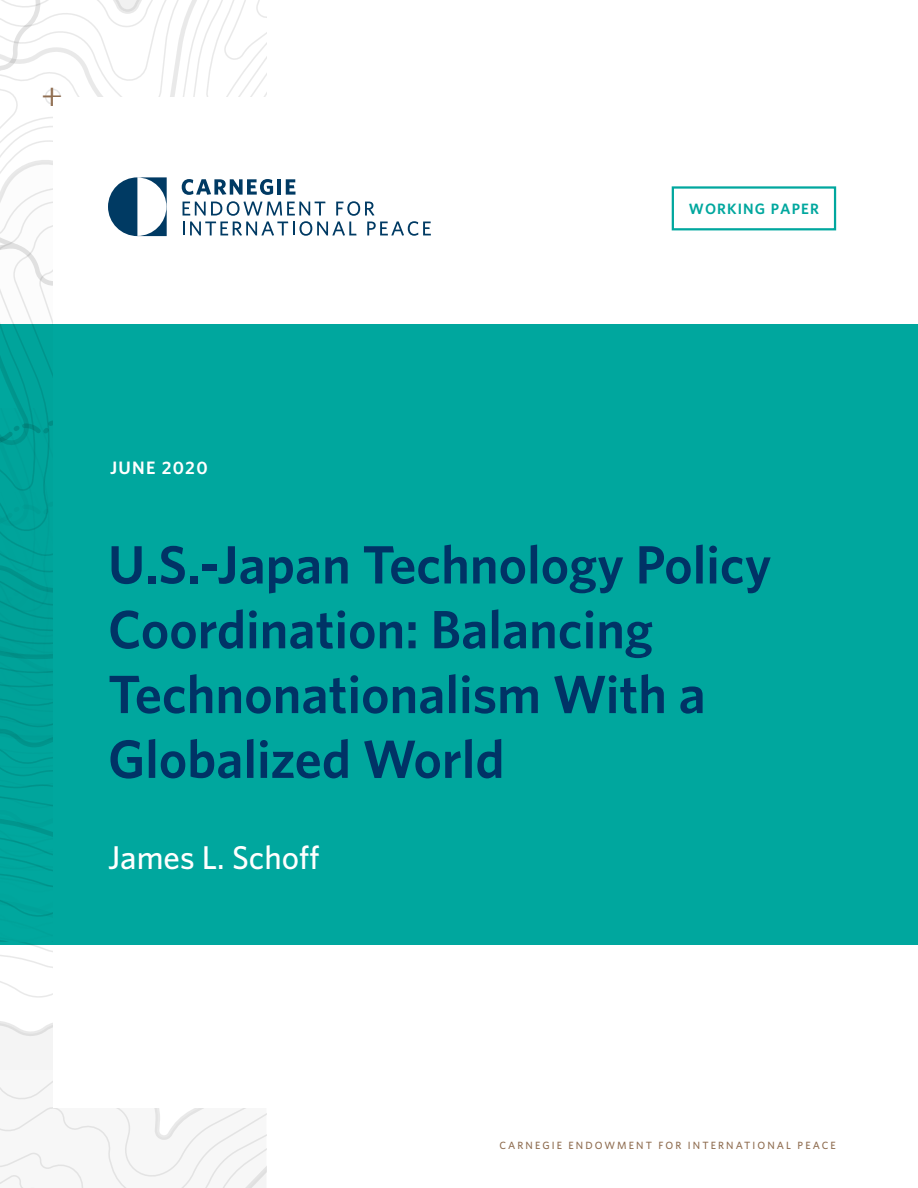
<style>
.page{position:relative;width:918px;height:1188px;background:#fff}
.page>*{position:absolute;margin:0;border:0;box-sizing:border-box;transform-origin:0 0}
.t1{font:600 54px/64.8px "Whitney";color:#036}
.t2{font:37.5px "Minion Pro";color:#8f6d50}
.t3{font:500 33px "Whitney";color:#fff}
.t4{font:600 18px "Whitney";letter-spacing:.07em;color:#fff}
.t5{font:600 15px "Whitney";letter-spacing:.075em;color:#00a79e}
.t6{font:500 10.5px "Whitney";letter-spacing:.2em;color:#8f6d50}
</style>
<div class="page">
<svg style="left:0;top:1065px;width:266px;height:123px"></svg>
<svg style="left:0;top:981px;width:53px;height:84px"></svg>
<div style="left:53px;top:98px;width:865px;height:1010px;background:#fff"></div>
<div style="left:0;top:324px;width:918px;height:621px;background:#00a79e"></div>
<svg style="left:0;top:0;width:431px;height:942px"></svg>
<div style="left:672px;top:186px;width:164px;height:44px;border:2px solid #00a79e"></div>
<p class="t2" style="left:41px;top:71px;width:23px">+</p>
<p class="t5" style="left:689px;top:199px;width:132px">WORKING PAPER</p>
<p class="t4" style="left:110px;top:456px;width:99px">JUNE 2020</p>
<p class="t1" style="left:108px;top:531px;width:665px">U.S.-Japan Technology Policy<br>Coordination: Balancing<br>Technonationalism With a<br>Globalized World</p>
<p class="t3" style="left:108px;top:836px;width:213px">James L. Schoff</p>
<p class="t6" style="left:500px;top:1138px;width:338px">CARNEGIE ENDOWMENT FOR INTERNATIONAL PEACE</p>
</div>
